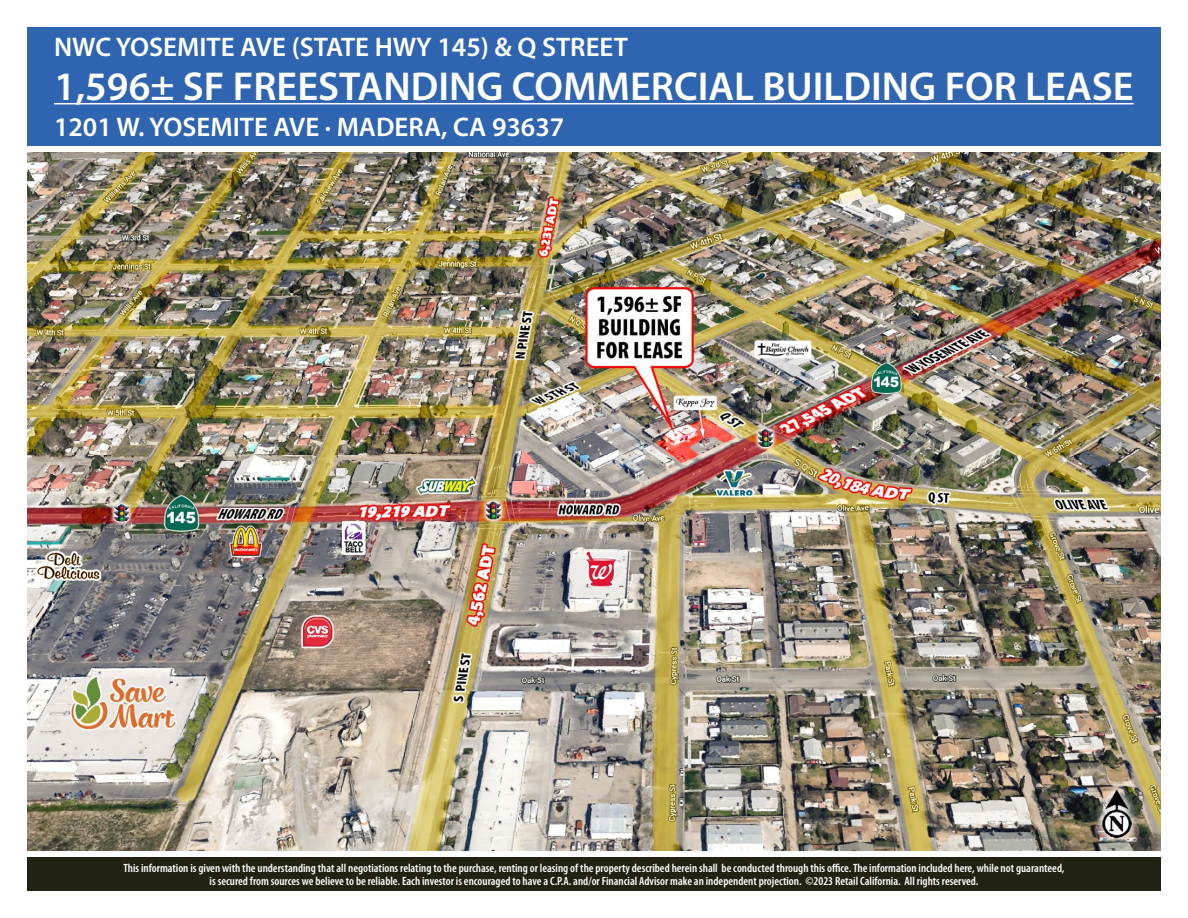
<style>
.page{position:relative;width:1188px;height:918px;background:#fff}
.page>*{position:absolute;margin:0;border:0;box-sizing:border-box;transform-origin:0 0}
.t1{font:600 40.5px "Myriad Pro";color:#fff}
.t2{font:600 27px "Myriad Pro";color:#fff}
.t3{font:600 condensed 12px/13.5px "Myriad Pro";color:#fff;text-align:center}
</style>
<div class="page">
<div style="left:27px;top:857px;width:1134px;height:34px;background:#222213"></div>
<div style="left:27px;top:27px;width:1134px;height:118px;background:#2f64b0"></div>
<hr style="left:54px;top:103px;width:1080px;height:1px;background:#fff">
<img style="left:27px;top:152px;width:1134px;height:698px">
<div style="left:1093px;top:781px;width:47px;height:66px;background:#fff;opacity:.9"></div>
<img style="left:1103px;top:789px;width:28px;height:48px">
<h2 class="t2" style="left:54px;top:30px;width:575px">NWC YOSEMITE AVE (STATE HWY 145) &amp; Q STREET</h2>
<h1 class="t1" style="left:54px;top:60px;width:1081px">1,596± SF FREESTANDING COMMERCIAL BUILDING FOR LEASE</h1>
<h2 class="t2" style="left:54px;top:109px;width:512px">1201 W. YOSEMITE AVE · MADERA, CA 93637</h2>
<p class="t3" style="left:123px;top:861px;width:943px">This information is given with the understanding that all negotiations relating to the purchase, renting or leasing of the property described herein shall be conducted through this office. The information included here, while not guaranteed, is secured from sources we believe to be reliable. Each investor is encouraged to have a C.P.A. and/or Financial Advisor make an independent projection. ©2023 Retail California. All rights reserved.</p>
</div>
